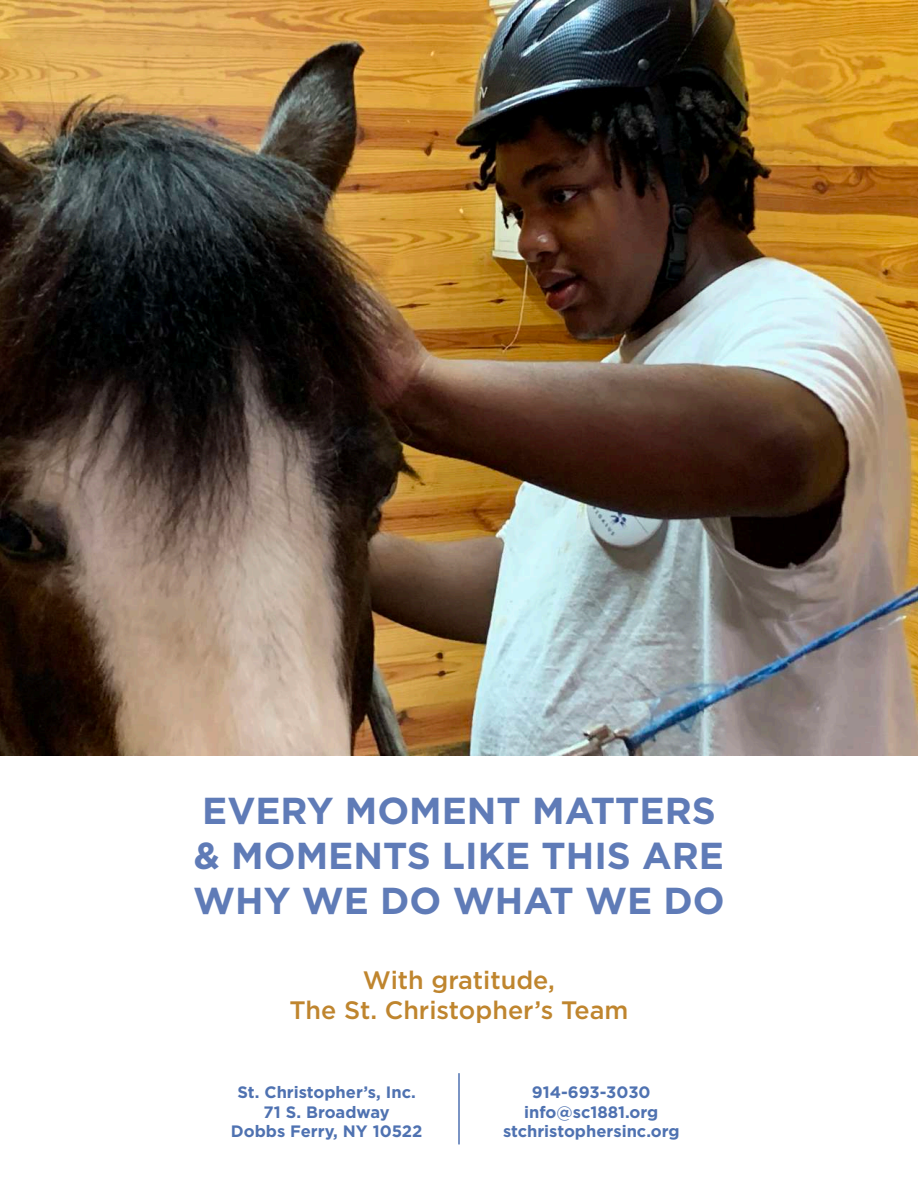
<style>
.page{position:relative;width:918px;height:1188px;background:#fff}
.page>*{position:absolute;margin:0;border:0;box-sizing:border-box;transform-origin:0 0}
.t1{font:700 37.5px/45px "Gotham";color:#5f7bb7}
.t2{font:500 25.2px/30.3px "Gotham";color:#bf852e;text-align:center}
.t3{font:700 16.5px/19.8px "Gotham";color:#4f72b1;text-align:center}
</style>
<div class="page">
<img style="left:0;top:0;width:918px;height:756px">
<hr style="left:458px;top:1073px;width:2px;height:71px;background:#4f72b1">
<h1 class="t1" style="left:193px;top:788px;width:533px">EVERY MOMENT MATTERS &amp; MOMENTS LIKE THIS ARE<br>WHY WE DO WHAT WE DO</h1>
<h2 class="t2" style="left:290px;top:964px;width:340px">With gratitude,<br>The St. Christopher’s Team</h2>
<p class="t3" style="left:231px;top:1082px;width:193px">St. Christopher’s, Inc.<br>71 S. Broadway<br>Dobbs Ferry, NY 10522</p>
<p class="t3" style="left:503px;top:1082px;width:178px">914-693-3030 info@sc1881.org stchristophersinc.org</p>
</div>
